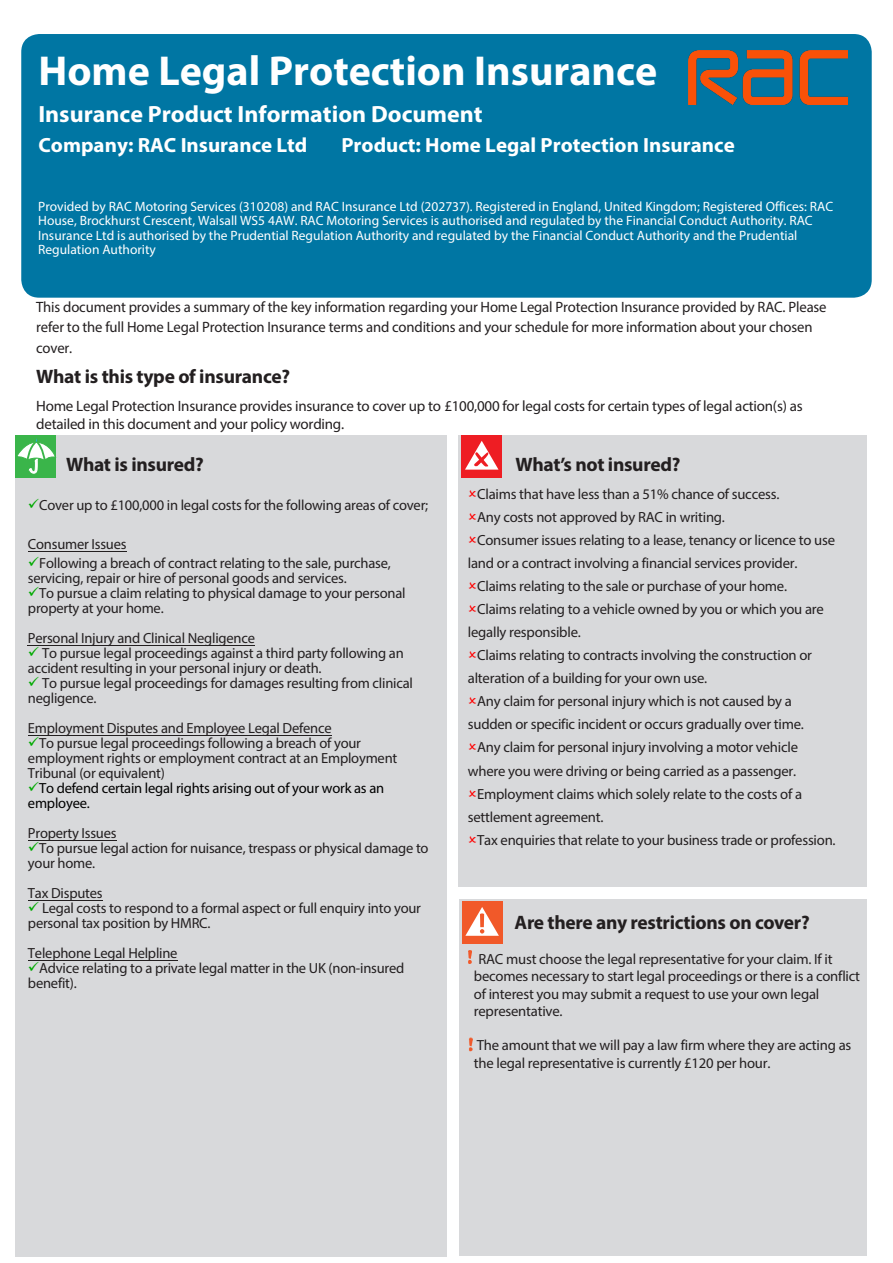
<style>
.page{position:relative;width:893px;height:1263px;background:#fff}
.page>*{position:absolute;margin:0;border:0;box-sizing:border-box;transform-origin:0 0}
.Company_Product_head{font:700 42px "Myriad Pro";color:#fff}
.Form_intro{font:700 23.55px "Myriad Pro";color:#fff}
.Form_intro-2{font:700 20.55px "Myriad Pro";color:#fff}
.Cover_subhead{font:700 19.5px "Myriad Pro";letter-spacing:-.015em;color:#231f20}
.Form_intro-3{font:700 19.5px "Myriad Pro";letter-spacing:-.015em;color:#231f20}
.Form_intro-4{font:15px/20.4px "Myriad Pro";letter-spacing:-.01em;color:#231f20}
.Covered_bullets{font:14.7px/14.4px "Myriad Pro";letter-spacing:-.015em;color:#231f20}
.Covered_bullets-2{font:14.7px/14.4px "Myriad Pro";letter-spacing:-.015em;color:#000}
.Form_intro-5{font:13.5px/14.4px "Myriad Pro";color:#fff}
.s1{color:#0a0}
</style>
<div class="page">
<div style="left:21px;top:34px;width:851px;height:264px;background:#0076a3;border-radius:18px"></div>
<div style="left:15px;top:435px;width:431px;height:822px;background:#d8d9db"></div>
<div style="left:458px;top:435px;width:409px;height:452px;background:#d8d9db"></div>
<div style="left:15px;top:435px;width:41px;height:43px;background:#3ab54a"></div>
<svg style="left:17px;top:438px;width:38px;height:35px"></svg>
<div style="left:461px;top:435px;width:41px;height:43px;background:#ee1d23"></div>
<svg style="left:465px;top:441px;width:33px;height:29px"></svg>
<div style="left:459px;top:900px;width:407px;height:356px;background:#d8d9db"></div>
<div style="left:462px;top:901px;width:41px;height:43px;background:#f15929"></div>
<svg style="left:465px;top:907px;width:34px;height:29px"></svg>
<img style="left:468px;top:950px;width:4px;height:14px">
<img style="left:689px;top:51px;width:158px;height:53px">
<hr style="left:28px;top:551px;width:99px;height:1px;background:#231f20">
<hr style="left:28px;top:645px;width:227px;height:1px;background:#231f20">
<hr style="left:28px;top:735px;width:304px;height:1px;background:#231f20">
<hr style="left:28px;top:840px;width:89px;height:1px;background:#231f20">
<hr style="left:28px;top:900px;width:75px;height:1px;background:#231f20">
<hr style="left:28px;top:960px;width:150px;height:1px;background:#231f20">
<img style="left:468px;top:1037px;width:5px;height:15px">
<p class="Company_Product_head" style="left:38px;top:43px;width:620px">Home Legal Protection Insurance</p>
<p class="Form_intro" style="left:38px;top:98px;width:446px">Insurance Product Information Document</p>
<p class="Form_intro-2" style="left:38px;top:132px;width:271px">Company: RAC Insurance Ltd</p>
<p class="Form_intro-2" style="left:341px;top:132px;width:395px">Product: Home Legal Protection Insurance</p>
<p class="Form_intro-5" style="left:38px;top:199px;width:796px">Provided by RAC Motoring Services (310208) and RAC Insurance Ltd (202737). Registered in England, United Kingdom; Registered Offices: RAC House, Brockhurst Crescent, Walsall WS5 4AW. RAC Motoring Services is authorised and regulated by the Financial Conduct Authority. RAC Insurance Ltd is authorised by the Prudential Regulation Authority and regulated by the Financial Conduct Authority and the Prudential Regulation Authority</p>
<p class="Form_intro-4" style="left:36px;top:297px;width:792px">This document provides a summary of the key information regarding your Home Legal Protection Insurance provided by RAC. Please refer to the full Home Legal Protection Insurance terms and conditions and your schedule for more information about your chosen cover.</p>
<p class="Form_intro-3" style="left:36px;top:363px;width:256px">What is this type of insurance?</p>
<p class="Form_intro-4" style="left:36px;top:397px;width:768px;line-height:18px">Home Legal Protection Insurance provides insurance to cover up to £100,000 for legal costs for certain types of legal action(s) as detailed in this document and your policy wording.</p>
<p class="Cover_subhead" style="left:66px;top:452px;width:139px">What is insured?</p>
<p class="Covered_bullets" style="left:28px;top:498px;width:402px"><span class="s1">✓</span>Cover up to £100,000 in legal costs for the following areas of cover;</p>
<p class="Covered_bullets" style="left:28px;top:536px;width:100px">Consumer Issues</p>
<p class="Covered_bullets" style="left:28px;top:556px;width:364px"><span class="s1">✓</span>Following a breach of contract relating to the sale, purchase, servicing, repair or hire of personal goods and services.</p>
<p class="Covered_bullets" style="left:28px;top:586px;width:379px"><span class="s1">✓</span>To pursue a claim relating to physical damage to your personal property at your home.</p>
<p class="Covered_bullets" style="left:28px;top:630px;width:229px">Personal Injury and Clinical Negligence</p>
<p class="Covered_bullets" style="left:28px;top:646px;width:377px"><span class="s1">✓</span> To pursue legal proceedings against a third party following an accident resulting in your personal injury or death.</p>
<p class="Covered_bullets" style="left:28px;top:676px;width:386px"><span class="s1">✓</span> To pursue legal proceedings for damages resulting from clinical negligence.</p>
<p class="Covered_bullets" style="left:28px;top:720px;width:305px">Employment Disputes and Employee Legal Defence</p>
<p class="Covered_bullets" style="left:28px;top:736px;width:371px"><span class="s1">✓</span>To pursue legal proceedings following a breach of your employment rights or employment contract at an Employment<br>Tribunal (or equivalent)</p>
<p class="Covered_bullets-2" style="left:28px;top:781px;width:358px"><span class="s1">✓</span>To defend certain legal rights arising out of your work as an employee.</p>
<p class="Covered_bullets" style="left:28px;top:825px;width:90px">Property Issues</p>
<p class="Covered_bullets" style="left:28px;top:841px;width:402px"><span class="s1">✓</span>To pursue legal action for nuisance, trespass or physical damage to your home.</p>
<p class="Covered_bullets" style="left:28px;top:885px;width:76px">Tax Disputes</p>
<p class="Covered_bullets" style="left:28px;top:901px;width:395px"><span class="s1">✓</span> Legal costs to respond to a formal aspect or full enquiry into your personal tax position by HMRC.</p>
<p class="Covered_bullets" style="left:28px;top:945px;width:151px">Telephone Legal Helpline</p>
<p class="Covered_bullets" style="left:28px;top:961px;width:378px"><span class="s1">✓</span>Advice relating to a private legal matter in the UK (non-insured benefit).</p>
<p class="Cover_subhead" style="left:516px;top:452px;width:166px">What’s not insured?</p>
<p class="Covered_bullets" style="left:477px;top:487px;width:304px">Claims that have less than a 51% chance of success.</p>
<p class="Covered_bullets" style="left:477px;top:510px;width:249px">Any costs not approved by RAC in writing.</p>
<p class="Covered_bullets" style="left:477px;top:533px;width:359px">Consumer issues relating to a lease, tenancy or licence to use</p>
<p class="Covered_bullets" style="left:468px;top:556px;width:331px">land or a contract involving a financial services provider.</p>
<p class="Covered_bullets" style="left:477px;top:579px;width:311px">Claims relating to the sale or purchase of your home.</p>
<p class="Covered_bullets" style="left:477px;top:602px;width:348px">Claims relating to a vehicle owned by you or which you are</p>
<p class="Covered_bullets" style="left:468px;top:625px;width:115px">legally responsible.</p>
<p class="Covered_bullets" style="left:477px;top:648px;width:336px">Claims relating to contracts involving the construction or</p>
<p class="Covered_bullets" style="left:468px;top:671px;width:241px">alteration of a building for your own use.</p>
<p class="Covered_bullets" style="left:477px;top:694px;width:316px">Any claim for personal injury which is not caused by a</p>
<p class="Covered_bullets" style="left:468px;top:717px;width:338px">sudden or specific incident or occurs gradually over time.</p>
<p class="Covered_bullets" style="left:477px;top:740px;width:322px">Any claim for personal injury involving a motor vehicle</p>
<p class="Covered_bullets" style="left:468px;top:763px;width:330px">where you were driving or being carried as a passenger.</p>
<p class="Covered_bullets" style="left:477px;top:786px;width:326px">Employment claims which solely relate to the costs of a</p>
<p class="Covered_bullets" style="left:468px;top:809px;width:137px">settlement agreement.</p>
<p class="Covered_bullets" style="left:477px;top:832px;width:360px">Tax enquiries that relate to your business trade or profession.</p>
<p class="Cover_subhead" style="left:515px;top:910px;width:297px">Are there any restrictions on cover?</p>
<p class="Covered_bullets" style="left:474px;top:950px;width:388px;line-height:17.4px;text-indent:5px">RAC must choose the legal representative for your claim. If it becomes necessary to start legal proceedings or there is a conflict of interest you may submit a request to use your own legal representative.</p>
<p class="Covered_bullets" style="left:474px;top:1036px;width:379px;line-height:17.4px">The amount that we will pay a law firm where they are acting as the legal representative is currently £120 per hour.</p>
</div>
